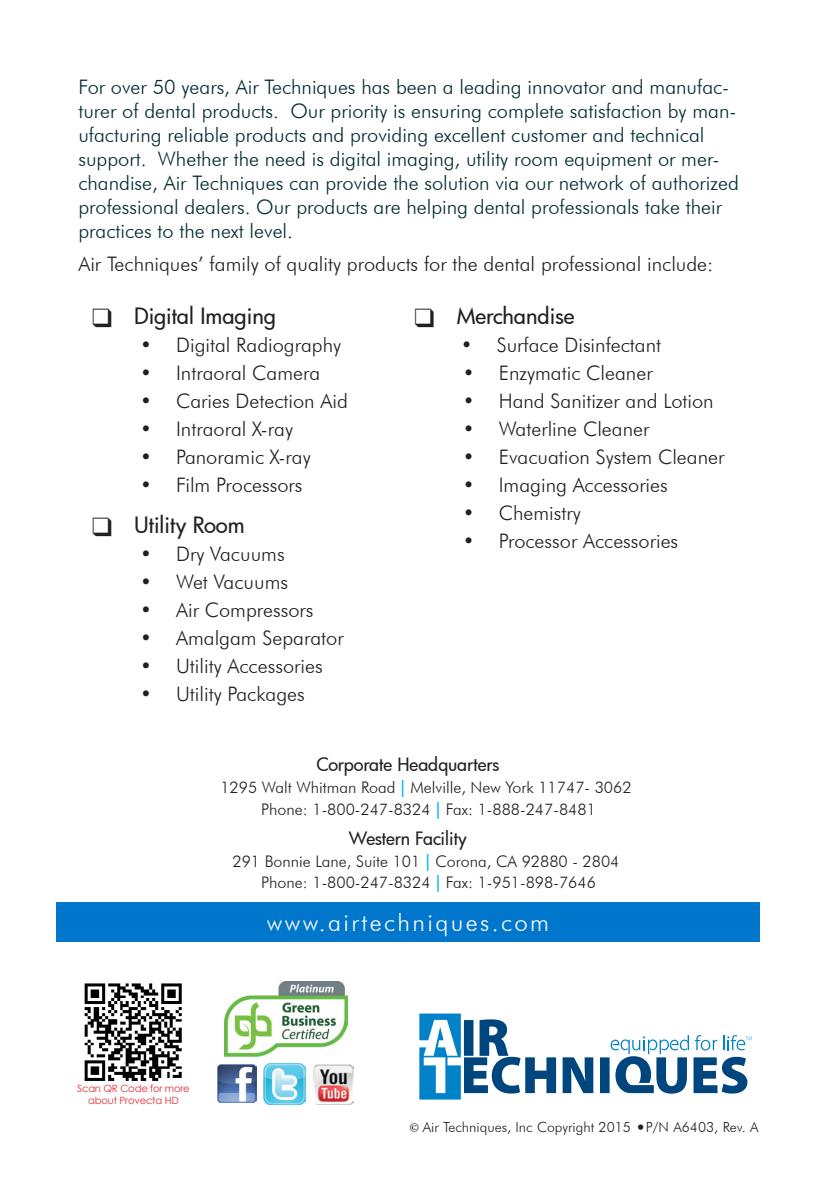
<style>
.page{position:relative;width:840px;height:1191px;background:#fff}
.page>*{position:absolute;margin:0;border:0;box-sizing:border-box;transform-origin:0 0}
.t1{font:300 24px "Futura BT";letter-spacing:.1em;color:#fff}
.t2{font:500 22px "Futura";color:#231f20}
.t3{font:300 20px/24px "Futura BT";color:#002b30}
.t4{font:300 20px "Futura BT";color:#231f20}
.t5{font:500 18px "Futura";letter-spacing:-.005em;color:#231f20}
.t6{font:300 16px "Futura BT";color:#231f20}
.body{font:300 14px "Futura BT";color:#231f20}
.t7{font:10px/11.4px "Century Gothic";letter-spacing:-.02em;color:#e52b30;text-align:center}
.s1{font-family:"Arial";font-weight:400;font-size:18px;color:#01b8ee}
.s2{font-family:"Minion Pro";font-weight:400}
.s3{font-size:18px}
</style>
<div class="page">
<svg style="left:419px;top:1013px;width:332px;height:86px"></svg>
<div style="left:56px;top:902px;width:703px;height:39px;background:#0076cc"></div>
<img style="left:313px;top:1064px;width:40px;height:40px">
<img style="left:263px;top:1063px;width:42px;height:41px">
<img style="left:217px;top:1064px;width:39px;height:39px">
<img style="left:224px;top:981px;width:123px;height:76px">
<img style="left:84px;top:983px;width:98px;height:98px">
<p class="t3" style="left:78px;top:74px;width:661px">For over 50 years, Air Techniques has been a leading innovator and manufac&shy;turer of dental products. Our priority is ensuring complete satisfaction by man&shy;ufacturing reliable products and providing excellent customer and technical support. Whether the need is digital imaging, utility room equipment or mer&shy;chandise, Air Techniques can provide the solution via our network of authorized professional dealers. Our products are helping dental professionals take their practices to the next level.</p>
<p class="t4" style="left:78px;top:251px;width:636px">Air Techniques’ family of quality products for the dental professional include:</p>
<p class="t2" style="left:92px;top:301px;width:185px">❑ Digital Imaging</p>
<p class="t4" style="left:140px;top:333px;width:202px">• Digital Radiography</p>
<p class="t4" style="left:140px;top:361px;width:181px">• Intraoral Camera</p>
<p class="t4" style="left:140px;top:389px;width:209px">• Caries Detection Aid</p>
<p class="t4" style="left:140px;top:417px;width:154px">• Intraoral X-ray</p>
<p class="t4" style="left:140px;top:445px;width:172px">• Panoramic X-ray</p>
<p class="t4" style="left:140px;top:473px;width:164px">• Film Processors</p>
<p class="t2" style="left:92px;top:510px;width:154px">❑ Utility Room</p>
<p class="t4" style="left:140px;top:542px;width:146px">• Dry Vacuums</p>
<p class="t4" style="left:140px;top:570px;width:149px">• Wet Vacuums</p>
<p class="t4" style="left:140px;top:598px;width:175px">• Air Compressors</p>
<p class="t4" style="left:140px;top:626px;width:205px">• Amalgam Separator</p>
<p class="t4" style="left:140px;top:654px;width:184px">• Utility Accessories</p>
<p class="t4" style="left:140px;top:682px;width:166px">• Utility Packages</p>
<p class="t2" style="left:414px;top:301px;width:161px">❑ Merchandise</p>
<p class="t4" style="left:460px;top:333px;width:202px">• Surface Disinfectant</p>
<p class="t4" style="left:462px;top:361px;width:191px">• Enzymatic Cleaner</p>
<p class="t4" style="left:462px;top:389px;width:252px">• Hand Sanitizer and Lotion</p>
<p class="t4" style="left:462px;top:417px;width:188px">• Waterline Cleaner</p>
<p class="t4" style="left:462px;top:445px;width:263px">• Evacuation System Cleaner</p>
<p class="t4" style="left:462px;top:473px;width:206px">• Imaging Accessories</p>
<p class="t4" style="left:462px;top:501px;width:120px">• Chemistry</p>
<p class="t4" style="left:462px;top:529px;width:217px">• Processor Accessories</p>
<p class="t5" style="left:316px;top:752px;width:184px">Corporate Headquarters</p>
<p class="t6" style="left:220px;top:777px;width:412px">1295 Walt Whitman Road <span class="s1">|</span> Melville, New York 11747- 3062</p>
<p class="t6" style="left:261px;top:799px;width:336px">Phone: 1-800-247-8324 <span class="s1">|</span> Fax: 1-888-247-8481</p>
<p class="t5" style="left:349px;top:826px;width:119px">Western Facility</p>
<p class="t6" style="left:232px;top:851px;width:388px">291 Bonnie Lane, Suite 101 <span class="s1">|</span> Corona, CA 92880 - 2804</p>
<p class="t6" style="left:261px;top:873px;width:336px">Phone: 1-800-247-8324 <span class="s1">|</span> Fax: 1-951-898-7646</p>
<p class="t1" style="left:266px;top:907px;width:284px">www.airtechniques.com</p>
<p class="t7" style="left:77px;top:1082px;width:114px">Scan QR Code for more about Provecta HD</p>
<p class="body" style="left:409px;top:1118px;width:350px"><span class="s2">©</span> Air Techniques, Inc Copyright 2015 <span class="s3">•</span>P/N A6403, Rev. A</p>
</div>
